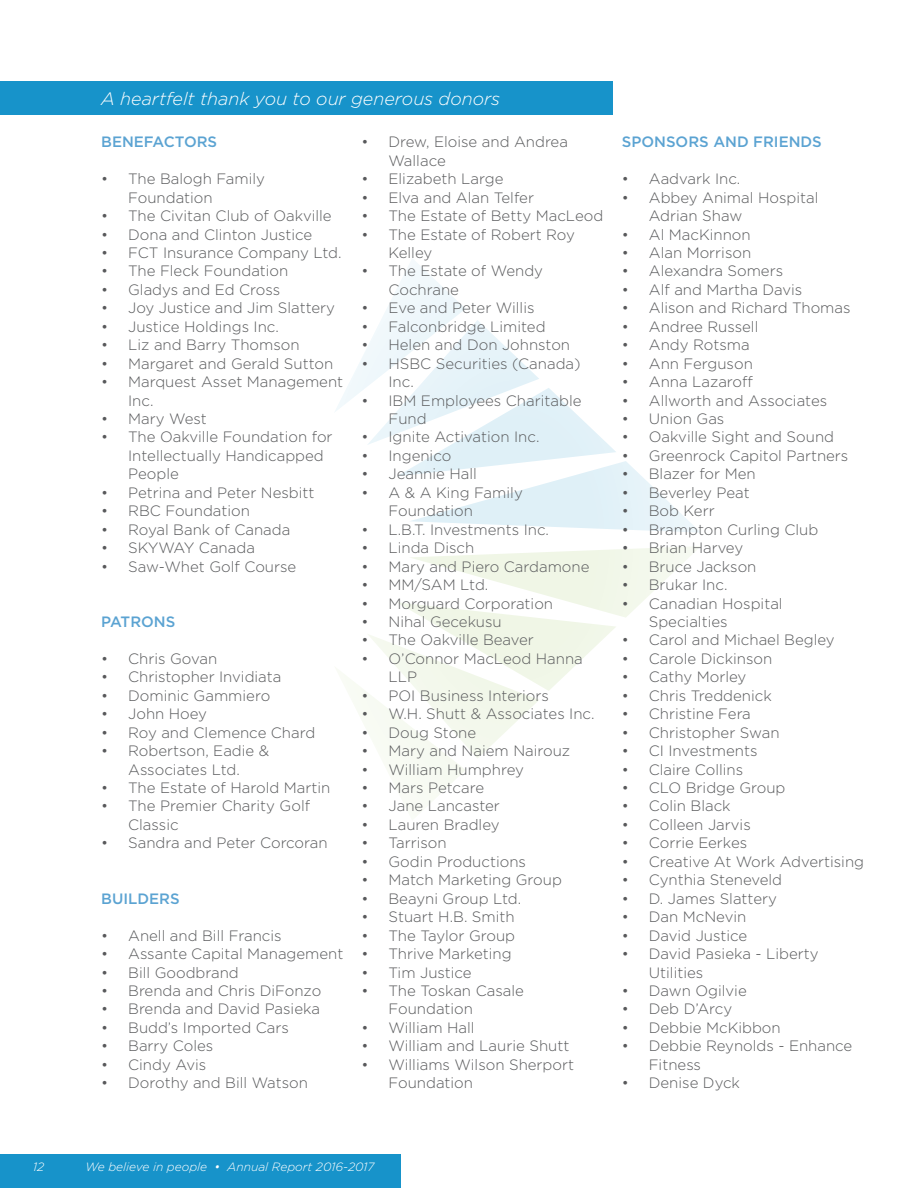
<style>
.page{position:relative;width:918px;height:1188px;background:#fff}
.page>*{position:absolute;margin:0;border:0;box-sizing:border-box;transform-origin:0 0}
.t1{font:italic 300 18px "Gotham HTF";color:#fff}
.t2{font:300 15px/18.5px "Gotham HTF";color:#58595b}
.t3{font:500 15px "Gotham HTF";color:#5ba3d2}
.t4{font:italic 300 12px "Gotham HTF";color:#fff}
</style>
<div class="page">
<div style="left:0;top:1154px;width:400px;height:34px;background:#1793ca"></div>
<svg style="left:335px;top:259px;width:365px;height:273px"></svg>
<svg style="left:343px;top:546px;width:357px;height:259px"></svg>
<div style="left:0;top:81px;width:612px;height:34px;background:#1793ca"></div>
<p class="t1" style="left:101px;top:89px;width:401px">A heartfelt thank you to our generous donors</p>
<p class="t3" style="left:101px;top:133px;width:118px">BENEFACTORS</p>
<p class="t2" style="left:128px;top:169px;width:138px;text-indent:-27px">• The Balogh Family<br>Foundation</p>
<p class="t2" style="left:101px;top:206px;width:232px">• The Civitan Club of Oakville</p>
<p class="t2" style="left:101px;top:225px;width:213px">• Dona and Clinton Justice</p>
<p class="t2" style="left:101px;top:243px;width:242px">• FCT Insurance Company Ltd.</p>
<p class="t2" style="left:101px;top:262px;width:189px">• The Fleck Foundation</p>
<p class="t2" style="left:101px;top:280px;width:181px">• Gladys and Ed Cross</p>
<p class="t2" style="left:101px;top:299px;width:235px">• Joy Justice and Jim Slattery</p>
<p class="t2" style="left:101px;top:317px;width:179px">• Justice Holdings Inc.</p>
<p class="t2" style="left:101px;top:336px;width:200px">• Liz and Barry Thomson</p>
<p class="t2" style="left:101px;top:354px;width:234px">• Margaret and Gerald Sutton</p>
<p class="t2" style="left:128px;top:372px;width:217px;text-indent:-27px">• Marquest Asset Management<br>Inc.</p>
<p class="t2" style="left:101px;top:409px;width:107px">• Mary West</p>
<p class="t2" style="left:128px;top:428px;width:206px;text-indent:-27px">• The Oakville Foundation for<br>Intellectually Handicapped<br>People</p>
<p class="t2" style="left:101px;top:483px;width:215px">• Petrina and Peter Nesbitt</p>
<p class="t2" style="left:101px;top:502px;width:150px">• RBC Foundation</p>
<p class="t2" style="left:101px;top:520px;width:191px">• Royal Bank of Canada</p>
<p class="t2" style="left:101px;top:538px;width:155px">• SKYWAY Canada</p>
<p class="t2" style="left:101px;top:557px;width:197px">• Saw-Whet Golf Course</p>
<p class="t3" style="left:101px;top:613px;width:76px">PATRONS</p>
<p class="t2" style="left:101px;top:649px;width:118px">• Chris Govan</p>
<p class="t2" style="left:101px;top:668px;width:182px">• Christopher Invidiata</p>
<p class="t2" style="left:101px;top:686px;width:171px">• Dominic Gammiero</p>
<p class="t2" style="left:101px;top:705px;width:107px">• John Hoey</p>
<p class="t2" style="left:101px;top:723px;width:216px">• Roy and Clemence Chard</p>
<p class="t2" style="left:101px;top:741px;width:170px;text-align:center">• Robertson, Eadie &amp;<br>Associates Ltd.</p>
<p class="t2" style="left:101px;top:778px;width:231px">• The Estate of Harold Martin</p>
<p class="t2" style="left:128px;top:797px;width:183px;text-indent:-27px">• The Premier Charity Golf<br>Classic</p>
<p class="t2" style="left:101px;top:834px;width:228px">• Sandra and Peter Corcoran</p>
<p class="t3" style="left:101px;top:890px;width:80px">BUILDERS</p>
<p class="t2" style="left:101px;top:926px;width:182px">• Anell and Bill Francis</p>
<p class="t2" style="left:101px;top:944px;width:244px">• Assante Capital Management</p>
<p class="t2" style="left:101px;top:963px;width:139px">• Bill Goodbrand</p>
<p class="t2" style="left:101px;top:981px;width:222px">• Brenda and Chris DiFonzo</p>
<p class="t2" style="left:101px;top:1000px;width:220px">• Brenda and David Pasieka</p>
<p class="t2" style="left:101px;top:1018px;width:189px">• Budd’s Imported Cars</p>
<p class="t2" style="left:101px;top:1037px;width:114px">• Barry Coles</p>
<p class="t2" style="left:101px;top:1055px;width:107px">• Cindy Avis</p>
<p class="t2" style="left:101px;top:1074px;width:208px">• Dorothy and Bill Watson</p>
<p class="t2" style="left:388px;top:133px;width:181px;text-indent:-27px">• Drew, Eloise and Andrea<br>Wallace</p>
<p class="t2" style="left:361px;top:169px;width:143px">• Elizabeth Large</p>
<p class="t2" style="left:361px;top:188px;width:174px">• Elva and Alan Telfer</p>
<p class="t2" style="left:361px;top:206px;width:243px">• The Estate of Betty MacLeod</p>
<p class="t2" style="left:388px;top:225px;width:188px;text-indent:-27px">• The Estate of Robert Roy<br>Kelley</p>
<p class="t2" style="left:388px;top:262px;width:156px;text-indent:-27px">• The Estate of Wendy<br>Cochrane</p>
<p class="t2" style="left:361px;top:299px;width:175px">• Eve and Peter Willis</p>
<p class="t2" style="left:361px;top:317px;width:186px">• Falconbridge Limited</p>
<p class="t2" style="left:361px;top:336px;width:210px">• Helen and Don Johnston</p>
<p class="t2" style="left:388px;top:354px;width:194px;text-indent:-27px">• HSBC Securities (Canada)<br>Inc.</p>
<p class="t2" style="left:388px;top:391px;width:195px;text-indent:-27px">• IBM Employees Charitable<br>Fund</p>
<p class="t2" style="left:361px;top:428px;width:179px">• Ignite Activation Inc.</p>
<p class="t2" style="left:361px;top:446px;width:91px">• Ingenico</p>
<p class="t2" style="left:361px;top:465px;width:117px">• Jeannie Hall</p>
<p class="t2" style="left:388px;top:483px;width:136px;text-indent:-27px">• A &amp; A King Family<br>Foundation</p>
<p class="t2" style="left:361px;top:520px;width:189px">• L.B.T. Investments Inc.</p>
<p class="t2" style="left:361px;top:538px;width:114px">• Linda Disch</p>
<p class="t2" style="left:361px;top:557px;width:230px">• Mary and Piero Cardamone</p>
<p class="t2" style="left:361px;top:575px;width:128px">• MM/SAM Ltd.</p>
<p class="t2" style="left:361px;top:594px;width:193px">• Morguard Corporation</p>
<p class="t2" style="left:361px;top:612px;width:142px">• Nihal Gecekusu</p>
<p class="t2" style="left:361px;top:631px;width:174px">• The Oakville Beaver</p>
<p class="t2" style="left:388px;top:649px;width:196px;text-indent:-27px">• O’Connor MacLeod Hanna<br>LLP</p>
<p class="t2" style="left:361px;top:686px;width:189px">• POI Business Interiors</p>
<p class="t2" style="left:361px;top:705px;width:235px">• W.H. Shutt &amp; Associates Inc.</p>
<p class="t2" style="left:361px;top:723px;width:116px">• Doug Stone</p>
<p class="t2" style="left:361px;top:741px;width:210px">• Mary and Naiem Nairouz</p>
<p class="t2" style="left:361px;top:760px;width:164px">• William Humphrey</p>
<p class="t2" style="left:361px;top:778px;width:124px">• Mars Petcare</p>
<p class="t2" style="left:361px;top:797px;width:140px">• Jane Lancaster</p>
<p class="t2" style="left:361px;top:815px;width:140px">• Lauren Bradley</p>
<p class="t2" style="left:361px;top:834px;width:87px">• Tarrison</p>
<p class="t2" style="left:361px;top:852px;width:166px">• Godin Productions</p>
<p class="t2" style="left:361px;top:871px;width:202px">• Match Marketing Group</p>
<p class="t2" style="left:361px;top:889px;width:161px">• Beayni Group Ltd.</p>
<p class="t2" style="left:361px;top:907px;width:155px">• Stuart H.B. Smith</p>
<p class="t2" style="left:361px;top:926px;width:155px">• The Taylor Group</p>
<p class="t2" style="left:361px;top:944px;width:152px">• Thrive Marketing</p>
<p class="t2" style="left:361px;top:963px;width:112px">• Tim Justice</p>
<p class="t2" style="left:388px;top:981px;width:137px;text-indent:-27px">• The Toskan Casale<br>Foundation</p>
<p class="t2" style="left:361px;top:1018px;width:115px">• William Hall</p>
<p class="t2" style="left:361px;top:1037px;width:209px">• William and Laurie Shutt</p>
<p class="t2" style="left:388px;top:1055px;width:187px;text-indent:-27px">• Williams Wilson Sherport<br>Foundation</p>
<p class="t3" style="left:622px;top:133px;width:201px">SPONSORS AND FRIENDS</p>
<p class="t2" style="left:622px;top:169px;width:120px">• Aadvark Inc.</p>
<p class="t2" style="left:649px;top:188px;width:171px;text-indent:-27px">• Abbey Animal Hospital<br>Adrian Shaw</p>
<p class="t2" style="left:622px;top:225px;width:130px">• Al MacKinnon</p>
<p class="t2" style="left:622px;top:243px;width:131px">• Alan Morrison</p>
<p class="t2" style="left:622px;top:262px;width:163px">• Alexandra Somers</p>
<p class="t2" style="left:622px;top:280px;width:182px">• Alf and Martha Davis</p>
<p class="t2" style="left:622px;top:299px;width:230px">• Alison and Richard Thomas</p>
<p class="t2" style="left:622px;top:317px;width:138px">• Andree Russell</p>
<p class="t2" style="left:622px;top:336px;width:129px">• Andy Rotsma</p>
<p class="t2" style="left:622px;top:354px;width:133px">• Ann Ferguson</p>
<p class="t2" style="left:622px;top:372px;width:133px">• Anna Lazaroff</p>
<p class="t2" style="left:622px;top:391px;width:207px">• Allworth and Associates</p>
<p class="t2" style="left:622px;top:409px;width:104px">• Union Gas</p>
<p class="t2" style="left:622px;top:428px;width:214px">• Oakville Sight and Sound</p>
<p class="t2" style="left:622px;top:446px;width:228px">• Greenrock Capitol Partners</p>
<p class="t2" style="left:622px;top:465px;width:135px">• Blazer for Men</p>
<p class="t2" style="left:622px;top:483px;width:129px">• Beverley Peat</p>
<p class="t2" style="left:622px;top:502px;width:94px">• Bob Kerr</p>
<p class="t2" style="left:622px;top:520px;width:198px">• Brampton Curling Club</p>
<p class="t2" style="left:622px;top:538px;width:123px">• Brian Harvey</p>
<p class="t2" style="left:622px;top:557px;width:136px">• Bruce Jackson</p>
<p class="t2" style="left:622px;top:575px;width:107px">• Brukar Inc.</p>
<p class="t2" style="left:649px;top:594px;width:135px;text-indent:-27px">• Canadian Hospital<br>Specialties</p>
<p class="t2" style="left:622px;top:631px;width:214px">• Carol and Michael Begley</p>
<p class="t2" style="left:622px;top:649px;width:152px">• Carole Dickinson</p>
<p class="t2" style="left:622px;top:668px;width:126px">• Cathy Morley</p>
<p class="t2" style="left:622px;top:686px;width:152px">• Chris Treddenick</p>
<p class="t2" style="left:622px;top:705px;width:131px">• Christine Fera</p>
<p class="t2" style="left:622px;top:723px;width:159px">• Christopher Swan</p>
<p class="t2" style="left:622px;top:741px;width:137px">• CI Investments</p>
<p class="t2" style="left:622px;top:760px;width:123px">• Claire Collins</p>
<p class="t2" style="left:622px;top:778px;width:165px">• CLO Bridge Group</p>
<p class="t2" style="left:622px;top:797px;width:110px">• Colin Black</p>
<p class="t2" style="left:622px;top:815px;width:130px">• Colleen Jarvis</p>
<p class="t2" style="left:622px;top:834px;width:127px">• Corrie Eerkes</p>
<p class="t2" style="left:622px;top:852px;width:244px">• Creative At Work Advertising</p>
<p class="t2" style="left:622px;top:871px;width:162px">• Cynthia Steneveld</p>
<p class="t2" style="left:622px;top:889px;width:157px">• D. James Slattery</p>
<p class="t2" style="left:622px;top:907px;width:126px">• Dan McNevin</p>
<p class="t2" style="left:622px;top:926px;width:127px">• David Justice</p>
<p class="t2" style="left:649px;top:944px;width:171px;text-indent:-27px">• David Pasieka - Liberty<br>Utilities</p>
<p class="t2" style="left:622px;top:981px;width:126px">• Dawn Ogilvie</p>
<p class="t2" style="left:622px;top:1000px;width:112px">• Deb D’Arcy</p>
<p class="t2" style="left:622px;top:1018px;width:160px">• Debbie McKibbon</p>
<p class="t2" style="left:649px;top:1037px;width:205px;text-indent:-27px">• Debbie Reynolds - Enhance<br>Fitness</p>
<p class="t2" style="left:622px;top:1074px;width:120px">• Denise Dyck</p>
<p class="t4" style="left:33px;top:1160px;width:13px">12</p>
<p class="t4" style="left:85px;top:1160px;width:291px">We believe in people • Annual Report 2016-2017</p>
</div>
